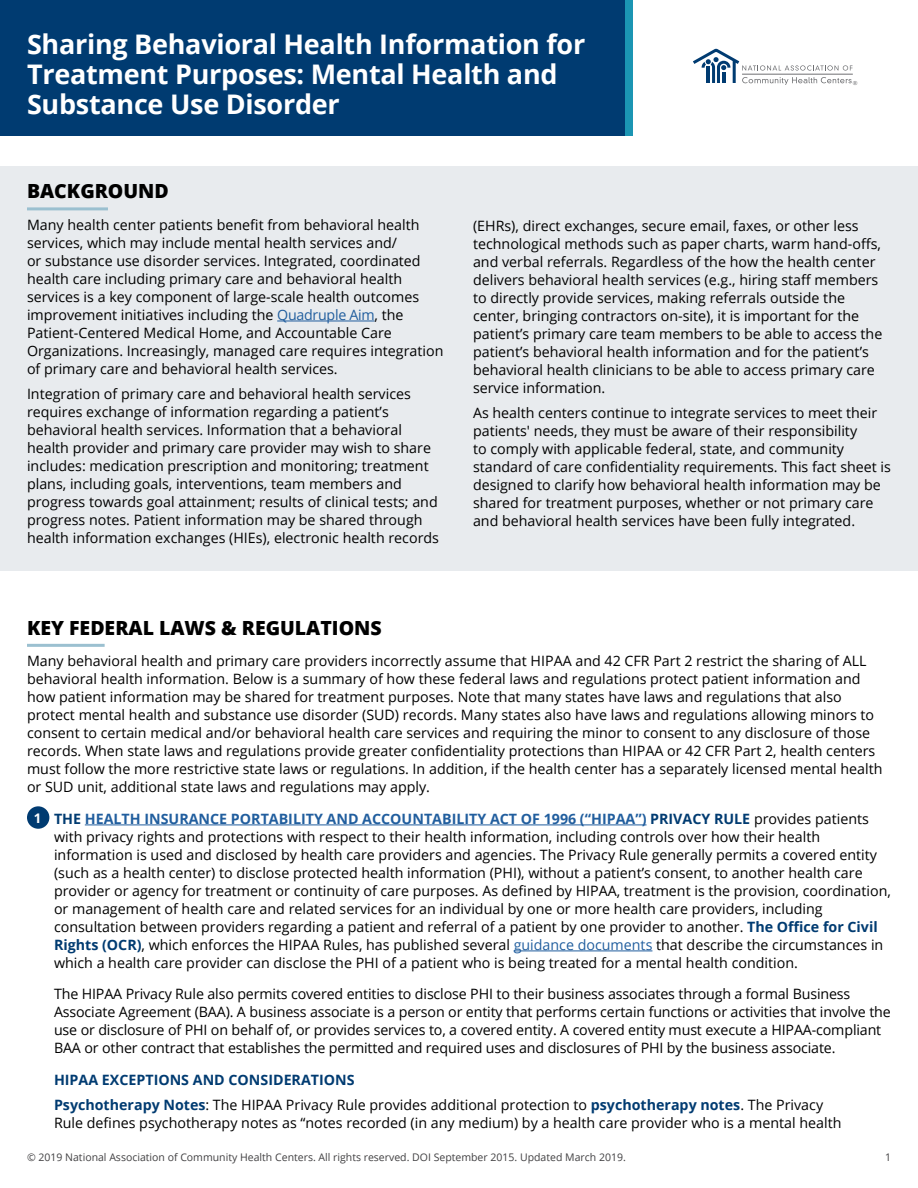
<style>
.page{position:relative;width:918px;height:1188px;background:#fff}
.page>*{position:absolute;margin:0;border:0;box-sizing:border-box;transform-origin:0 0}
.t1{font:700 27px/30px "Open Sans";letter-spacing:-.01em;color:#fff}
.t2{font:800 19.5px "Open Sans";color:#000}
.t3{font:14.25px/18px "Open Sans";color:#000}
.t4{font:700 14.25px/24.8px "Open Sans";color:#003b71}
.t5{font:700 13.2px "Open Sans";color:#fff}
.t6{font:10.5px "Open Sans";color:#414042}
.t7{font:5.7px "Open Sans";color:#6d6e71}
.s1{color:#215e9e}
.s2{font-weight:700;color:#003b71}
.s3{font-weight:700;color:#215e9e}
.s4{font-weight:400;color:#000}
</style>
<div class="page">
<div style="left:0;top:166px;width:918px;height:404px;background:#e8ebee"></div>
<div style="left:0;top:0;width:625px;height:135px;background:#003b71"></div>
<div style="left:625px;top:0;width:7px;height:135px;background:#1b95b3"></div>
<svg style="left:693px;top:49px;width:160px;height:36px"></svg>
<hr style="left:742px;top:74px;width:111px;height:1px;background:#6d6e71">
<hr style="left:27px;top:207px;width:81px;height:3px;background:#9bc0d0">
<hr style="left:277px;top:321px;width:97px;height:1px;background:#215e9e">
<hr style="left:27px;top:644px;width:78px;height:3px;background:#9bc0d0">
<hr style="left:85px;top:825px;width:562px;height:1px;background:#215e9e">
<hr style="left:514px;top:951px;width:138px;height:1px;background:#215e9e">
<div style="left:27px;top:806px;width:22px;height:23px;background:#003b71;border-radius:50%"></div>
<h1 class="t1" style="left:27px;top:28px;width:560px">Sharing Behavioral Health Information for<br>Treatment Purposes: Mental Health and<br>Substance Use Disorder</h1>
<p class="t7" style="left:853px;top:79px;width:6px">®</p>
<h2 class="t2" style="left:27px;top:176px;width:143px">BACKGROUND</h2>
<p class="t3" style="left:27px;top:215px;width:418px">Many health center patients benefit from behavioral health services, which may include mental health services and/<br>or substance use disorder services. Integrated, coordinated health care including primary care and behavioral health services is a key component of large-scale health outcomes improvement initiatives including the <span class="s1">Quadruple Aim</span>, the Patient-Centered Medical Home, and Accountable Care Organizations. Increasingly, managed care requires integration of primary care and behavioral health services.</p>
<p class="t3" style="left:27px;top:384px;width:414px">Integration of primary care and behavioral health services requires exchange of information regarding a patient’s behavioral health services. Information that a behavioral health provider and primary care provider may wish to share includes: medication prescription and monitoring; treatment plans, including goals, interventions, team members and progress towards goal attainment; results of clinical tests; and progress notes. Patient information may be shared through health information exchanges (HIEs), electronic health records</p>
<p class="t3" style="left:473px;top:216px;width:411px">(EHRs), direct exchanges, secure email, faxes, or other less technological methods such as paper charts, warm hand-offs, and verbal referrals. Regardless of the how the health center delivers behavioral health services (e.g., hiring staff members to directly provide services, making referrals outside the center, bringing contractors on-site), it is important for the patient’s primary care team members to be able to access the patient’s behavioral health information and for the patient’s behavioral health clinicians to be able to access primary care service information.</p>
<p class="t3" style="left:473px;top:403px;width:419px">As health centers continue to integrate services to meet their patients' needs, they must be aware of their responsibility<br>to comply with applicable federal, state, and community standard of care confidentiality requirements. This fact sheet is designed to clarify how behavioral health information may be shared for treatment purposes, whether or not primary care and behavioral health services have been fully integrated.</p>
<h2 class="t2" style="left:27px;top:613px;width:356px">KEY FEDERAL LAWS &amp; REGULATIONS</h2>
<p class="t3" style="left:27px;top:652px;width:857px">Many behavioral health and primary care providers incorrectly assume that HIPAA and 42 CFR Part 2 restrict the sharing of ALL behavioral health information. Below is a summary of how these federal laws and regulations protect patient information and how patient information may be shared for treatment purposes. Note that many states have laws and regulations that also protect mental health and substance use disorder (SUD) records. Many states also have laws and regulations allowing minors to consent to certain medical and/or behavioral health care services and requiring the minor to consent to any disclosure of those records. When state laws and regulations provide greater confidentiality protections than HIPAA or 42 CFR Part 2, health centers must follow the more restrictive state laws or regulations. In addition, if the health center has a separately licensed mental health or SUD unit, additional state laws and regulations may apply.</p>
<p class="t3" style="left:54px;top:809px;width:839px"><span class="s2">THE</span> <span class="s3">HEALTH INSURANCE PORTABILITY AND ACCOUNTABILITY ACT OF 1996 (“HIPAA”)</span> <span class="s2">PRIVACY RULE</span> provides patients with privacy rights and protections with respect to their health information, including controls over how their health information is used and disclosed by health care providers and agencies. The Privacy Rule generally permits a covered entity (such as a health center) to disclose protected health information (PHI), without a patient’s consent, to another health care provider or agency for treatment or continuity of care purposes. As defined by HIPAA, treatment is the provision, coordination, or management of health care and related services for an individual by one or more health care providers, including consultation between providers regarding a patient and referral of a patient by one provider to another. <span class="s2">The Office for Civil Rights (OCR)</span>, which enforces the HIPAA Rules, has published several <span class="s1">guidance documents</span> that describe the circumstances in which a health care provider can disclose the PHI of a patient who is being treated for a mental health condition.</p>
<p class="t3" style="left:54px;top:985px;width:838px">The HIPAA Privacy Rule also permits covered entities to disclose PHI to their business associates through a formal Business Associate Agreement (BAA). A business associate is a person or entity that performs certain functions or activities that involve the use or disclosure of PHI on behalf of, or provides services to, a covered entity. A covered entity must execute a HIPAA-compliant BAA or other contract that establishes the permitted and required uses and disclosures of PHI by the business associate.</p>
<p class="t4" style="left:54px;top:1067px;width:771px">HIPAA EXCEPTIONS AND CONSIDERATIONS<br>Psychotherapy Notes<span class="s4">: The HIPAA Privacy Rule provides additional protection to</span> psychotherapy notes<span class="s4">. The Privacy</span></p>
<p class="t3" style="left:54px;top:1113px;width:789px">Rule defines psychotherapy notes as “notes recorded (in any medium) by a health care provider who is a mental health</p>
<p class="t5" style="left:34px;top:809px;width:9px">1</p>
<p class="t6" style="left:27px;top:1150px;width:600px">© 2019 National Association of Community Health Centers. All rights reserved. DOI September 2015. Updated March 2019.</p>
<p class="t6" style="left:885px;top:1150px;width:8px">1</p>
</div>
